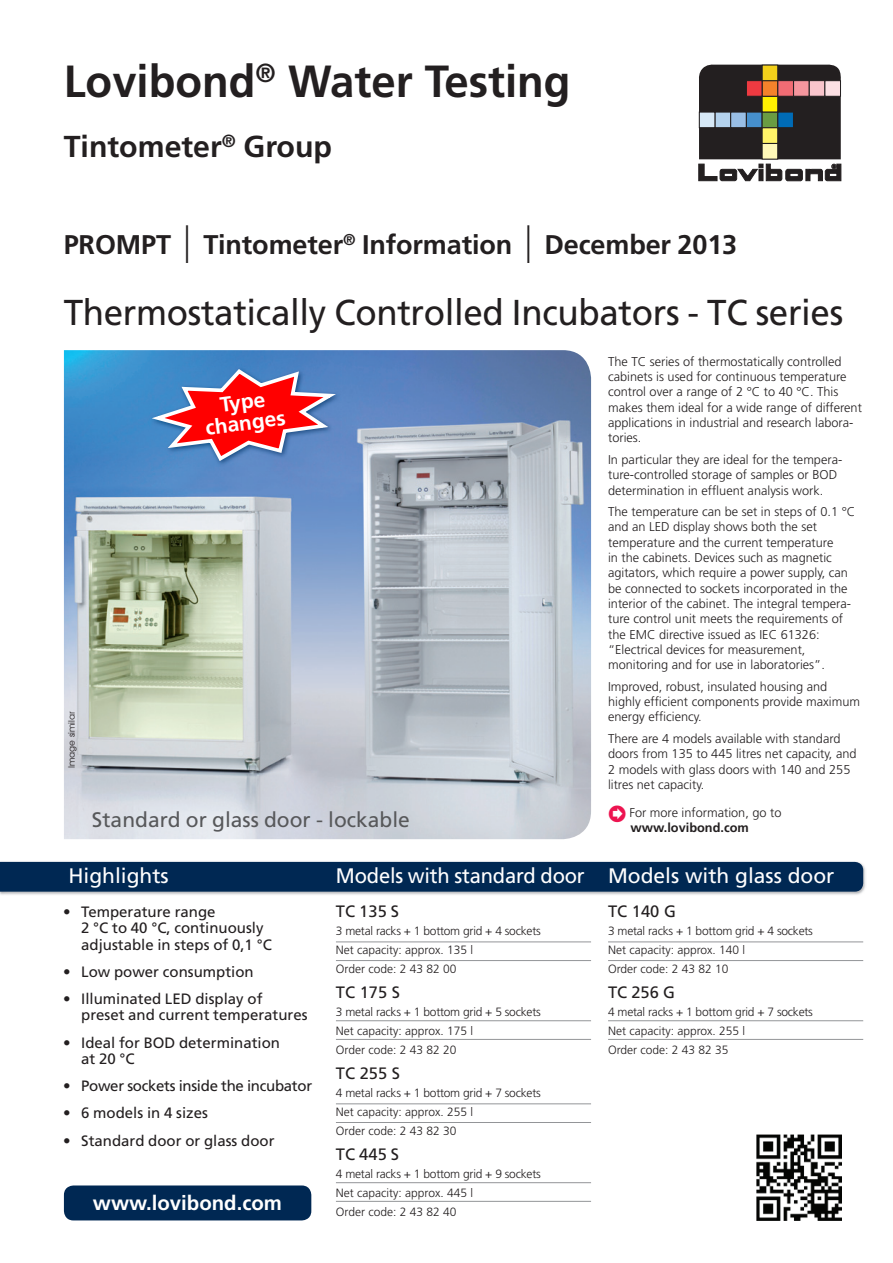
<style>
.page{position:relative;width:893px;height:1263px;background:#fff}
.page>*{position:absolute;margin:0;border:0;box-sizing:border-box;transform-origin:0 0}
.t1{font:700 45px "Frutiger LT";color:#231f20}
.t2{font:36px "Frutiger LT";letter-spacing:-.01em;color:#231f20}
.t3{font:700 30.3px "Frutiger LT";color:#231f20}
.t4{font:700 27px "Frutiger LT";letter-spacing:-.005em;color:#231f20}
.t5{font:21px "Frutiger LT";color:#fff}
.t6{font:21px "Frutiger LT";color:#57585a}
.t7{font:21px "Frutiger LT";color:#fff;scale:.96 1}
.t8{font:700 21px/21px "Frutiger LT";color:#fff;text-align:center}
.t9{font:700 20.4px "Frutiger LT";color:#fff}
.t10{font:16.5px "Frutiger LT";color:#231f20}
.t11{font:15px/16.5px "Frutiger LT";color:#231f20}
.t12{font:15px "Frutiger LT";letter-spacing:-.02em;color:#231f20}
.t13{font:300 12.75px/15.3px "Frutiger LT";color:#231f20}
.t14{font:300 12px/18.6px "Frutiger LT";letter-spacing:-.01em;color:#231f20}
.t15{font:9px "Avant Garde";color:#231f20}
.s1{font-weight:300;font-size:54px}
.s2{font-family:"J Ckg";font-weight:400;font-size:18px;color:#ed1450}
.s3{font-weight:700}
</style>
<div class="page">
<img style="left:0;top:861px;width:866px;height:34px">
<div style="left:0;top:862px;width:863px;height:30px;background:#002853"></div>
<div style="left:64px;top:1185px;width:247px;height:35px;background:#002853;border-radius:10px"></div>
<svg style="left:698px;top:64px;width:143px;height:117px"></svg>
<div style="left:699px;top:112px;width:16px;height:16px;background:#d6e8f6;border:1px solid #231f20"></div>
<img style="left:64px;top:350px;width:527px;height:489px">
<img style="left:756px;top:1135px;width:86px;height:85px">
<img style="left:150px;top:464px;width:191px;height:3px">
<svg style="left:145px;top:366px;width:197px;height:98px"></svg>
<hr style="left:336px;top:942px;width:255px;height:1px;background:#939598">
<hr style="left:336px;top:960px;width:255px;height:1px;background:#939598">
<hr style="left:336px;top:1020px;width:255px;height:1px;background:#939598">
<hr style="left:336px;top:1039px;width:255px;height:1px;background:#939598">
<hr style="left:336px;top:1103px;width:255px;height:1px;background:#939598">
<hr style="left:336px;top:1122px;width:255px;height:1px;background:#939598">
<hr style="left:336px;top:1182px;width:255px;height:1px;background:#939598">
<hr style="left:336px;top:1201px;width:255px;height:1px;background:#939598">
<hr style="left:608px;top:942px;width:255px;height:1px;background:#939598">
<hr style="left:608px;top:960px;width:255px;height:1px;background:#939598">
<hr style="left:608px;top:1020px;width:255px;height:1px;background:#939598">
<hr style="left:608px;top:1039px;width:255px;height:1px;background:#939598">
<h1 class="t1" style="left:64px;top:54px;width:508px">Lovibond<sup>®</sup> Water Testing</h1>
<h3 class="t3" style="left:64px;top:129px;width:270px">Tintometer<sup>®</sup> Group</h3>
<h3 class="t4" style="left:64px;top:229px;width:675px">PROMPT <span class="s1">I</span> Tintometer<sup>®</sup> Information <span class="s1">I</span> December 2013</h3>
<h2 class="t2" style="left:64px;top:291px;width:781px">Thermostatically Controlled Incubators - TC series</h2>
<p class="t13" style="left:608px;top:354px;width:255px">The TC series of thermostatically controlled cabinets is used for continuous temperature control over a range of 2 °C to 40 °C. This makes them ideal for a wide range of different applications in industrial and research labora&shy;tories.</p>
<p class="t13" style="left:608px;top:452px;width:236px">In particular they are ideal for the tempera&shy;ture-controlled storage of samples or BOD determination in effluent analysis work.</p>
<p class="t13" style="left:608px;top:504px;width:249px">The temperature can be set in steps of 0.1 °C and an LED display shows both the set temperature and the current temperature<br>in the cabinets. Devices such as magnetic agitators, which require a power supply, can be connected to sockets incorporated in the interior of the cabinet. The integral tempera&shy;ture control unit meets the requirements of the EMC directive issued as IEC 61326: “Electrical devices for measurement, monitoring and for use in laboratories”.</p>
<p class="t13" style="left:608px;top:679px;width:253px">Improved, robust, insulated housing and highly efficient components provide maximum energy efficiency.</p>
<p class="t13" style="left:608px;top:731px;width:250px">There are 4 models available with standard doors from 135 to 445 litres net capacity, and 2 models with glass doors with 140 and 255 litres net capacity.</p>
<p class="t13" style="left:631px;top:805px;width:152px;text-indent:-23px"><span class="s2">➲</span> For more information, go to <span class="s3">www.lovibond.com</span></p>
<h3 class="t8" style="left:201px;top:397px;width:82px;rotate:-8deg">Type changes</h3>
<p class="t15" style="left:66px;top:768px;width:59px;rotate:-90deg">Image similar</p>
<h3 class="t6" style="left:92px;top:807px;width:319px">Standard or glass door - lockable</h3>
<h3 class="t7" style="left:336px;top:863px;width:261px">Models with standard door</h3>
<p class="t10" style="left:336px;top:901px;width:65px">TC 135 S</p>
<p class="t14" style="left:336px;top:922px;width:206px">3 metal racks + 1 bottom grid + 4 sockets<br>Net capacity: approx. 135 l<br>Order code: 2 43 82 00</p>
<p class="t10" style="left:336px;top:982px;width:66px">TC 175 S</p>
<p class="t14" style="left:336px;top:1003px;width:206px">3 metal racks + 1 bottom grid + 5 sockets<br>Net capacity: approx. 175 l<br>Order code: 2 43 82 20</p>
<p class="t10" style="left:336px;top:1063px;width:66px">TC 255 S</p>
<p class="t14" style="left:336px;top:1084px;width:206px">4 metal racks + 1 bottom grid + 7 sockets<br>Net capacity: approx. 255 l<br>Order code: 2 43 82 30</p>
<p class="t10" style="left:336px;top:1144px;width:65px">TC 445 S</p>
<p class="t14" style="left:336px;top:1165px;width:206px">4 metal racks + 1 bottom grid + 9 sockets<br>Net capacity: approx. 445 l<br>Order code: 2 43 82 40</p>
<h3 class="t5" style="left:608px;top:863px;width:228px">Models with glass door</h3>
<p class="t10" style="left:608px;top:901px;width:69px">TC 140 G</p>
<p class="t14" style="left:608px;top:922px;width:206px">3 metal racks + 1 bottom grid + 4 sockets<br>Net capacity: approx. 140 l<br>Order code: 2 43 82 10</p>
<p class="t10" style="left:608px;top:982px;width:68px">TC 256 G</p>
<p class="t14" style="left:608px;top:1003px;width:206px">4 metal racks + 1 bottom grid + 7 sockets<br>Net capacity: approx. 255 l<br>Order code: 2 43 82 35</p>
<h3 class="t5" style="left:68px;top:863px;width:102px">Highlights</h3>
<p class="t11" style="left:81px;top:903px;width:192px;text-indent:-18px">• Temperature range<br>2 °C to 40 °C, continuously adjustable in steps of 0,1 °C</p>
<p class="t11" style="left:63px;top:963px;width:192px">• Low power consumption</p>
<p class="t11" style="left:81px;top:990px;width:228px;text-indent:-18px">• Illuminated LED display of preset and current temperatures</p>
<p class="t11" style="left:81px;top:1034px;width:200px;text-indent:-18px">• Ideal for BOD determination at 20 °C</p>
<p class="t12" style="left:63px;top:1077px;width:250px">• Power sockets inside the incubator</p>
<p class="t11" style="left:63px;top:1105px;width:146px">• 6 models in 4 sizes</p>
<p class="t11" style="left:63px;top:1132px;width:213px">• Standard door or glass door</p>
<h3 class="t9" style="left:93px;top:1191px;width:191px">www.lovibond.com</h3>
</div>
